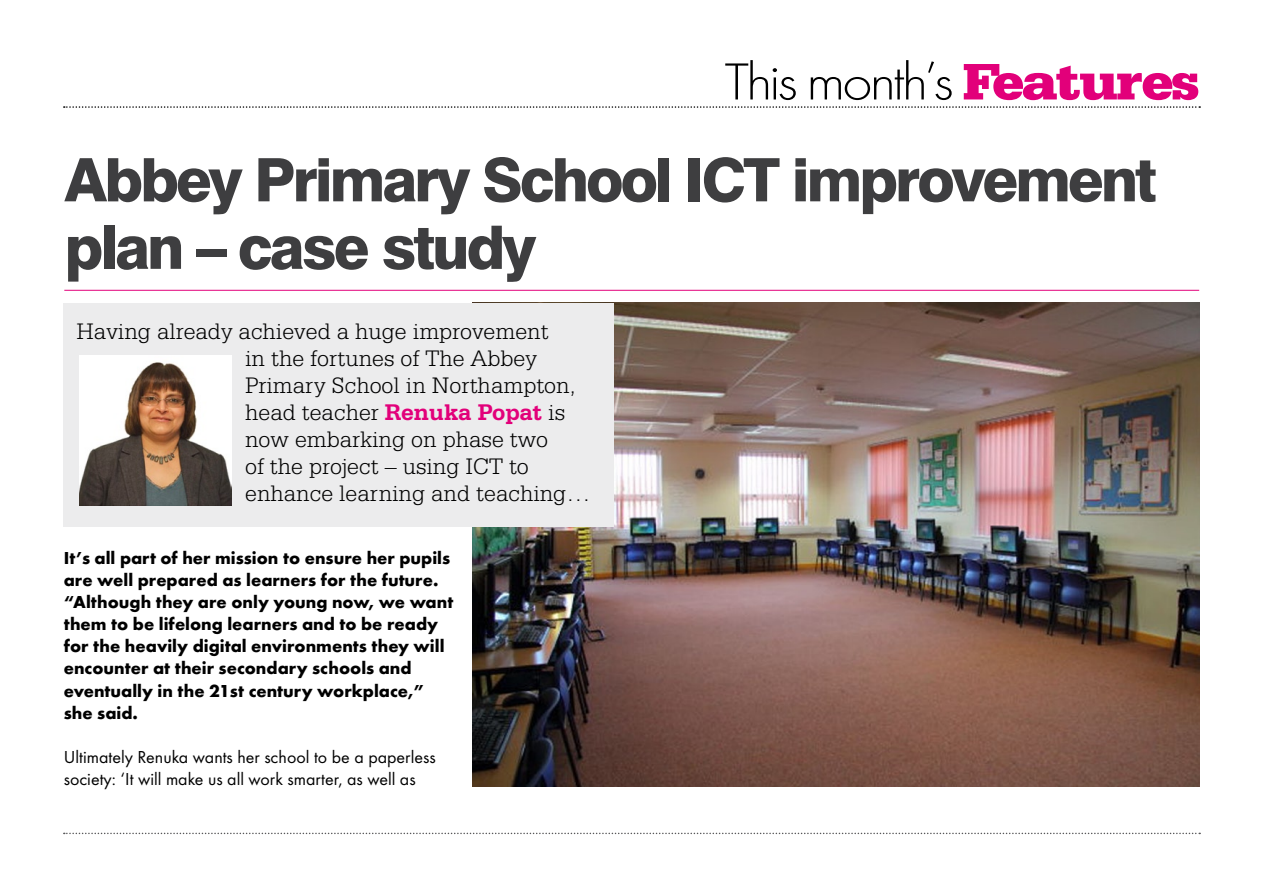
<style>
.page{position:relative;width:1263px;height:893px;background:#fff}
.page>*{position:absolute;margin:0;border:0;box-sizing:border-box;transform-origin:0 0}
.t1{font:800 60px/67.5px "Swiss 721 BT";letter-spacing:-.05em;color:#3e3e40}
.t2{font:300 54px "Futura T";letter-spacing:-.05em;color:#000;scale:1.1 1}
.t3{font:300 24px/27px "Serifa BT";color:#000}
.t4{font:700 18px/22px "Futura T";color:#000}
.t5{font:18px/22px "Futura T";color:#000}
.s1{font-family:"Serifa BT";font-weight:900;color:#e2007a}
.s2{font-weight:700;color:#e2007a}
</style>
<div class="page">
<svg style="left:64px;top:106px;width:1136px;height:2px"></svg>
<svg style="left:64px;top:833px;width:1136px;height:1px"></svg>
<img style="left:473px;top:303px;width:726px;height:484px">
<hr style="left:64px;top:290px;width:1135px;height:1px;background:#e2007a">
<div style="left:63px;top:303px;width:551px;height:223px;background:#ececed"></div>
<img style="left:80px;top:356px;width:151px;height:149px">
<h2 class="t2" style="left:724px;top:50px;width:433px">This month’s <span class="s1">Features</span></h2>
<h1 class="t1" style="left:64px;top:146px;width:1094px">Abbey Primary School ICT improvement plan – case study</h1>
<h3 class="t3" style="left:245px;top:317px;width:347px;text-indent:-169px">Having already achieved a huge improvement<br>in the fortunes of The Abbey<br>Primary School in Northampton, head teacher <span class="s2">Renuka Popat</span> is now embarking on phase two<br>of the project – using ICT to enhance learning and teaching…</h3>
<p class="t4" style="left:64px;top:547px;width:391px">It’s all part of her mission to ensure her pupils are well prepared as learners for the future. “Although they are only young now, we want them to be lifelong learners and to be ready for the heavily digital environments they will encounter at their secondary schools and eventually in the 21st century workplace,” she said.</p>
<p class="t5" style="left:64px;top:746px;width:373px">Ultimately Renuka wants her school to be a paperless society: ‘It will make us all work smarter, as well as</p>
</div>
